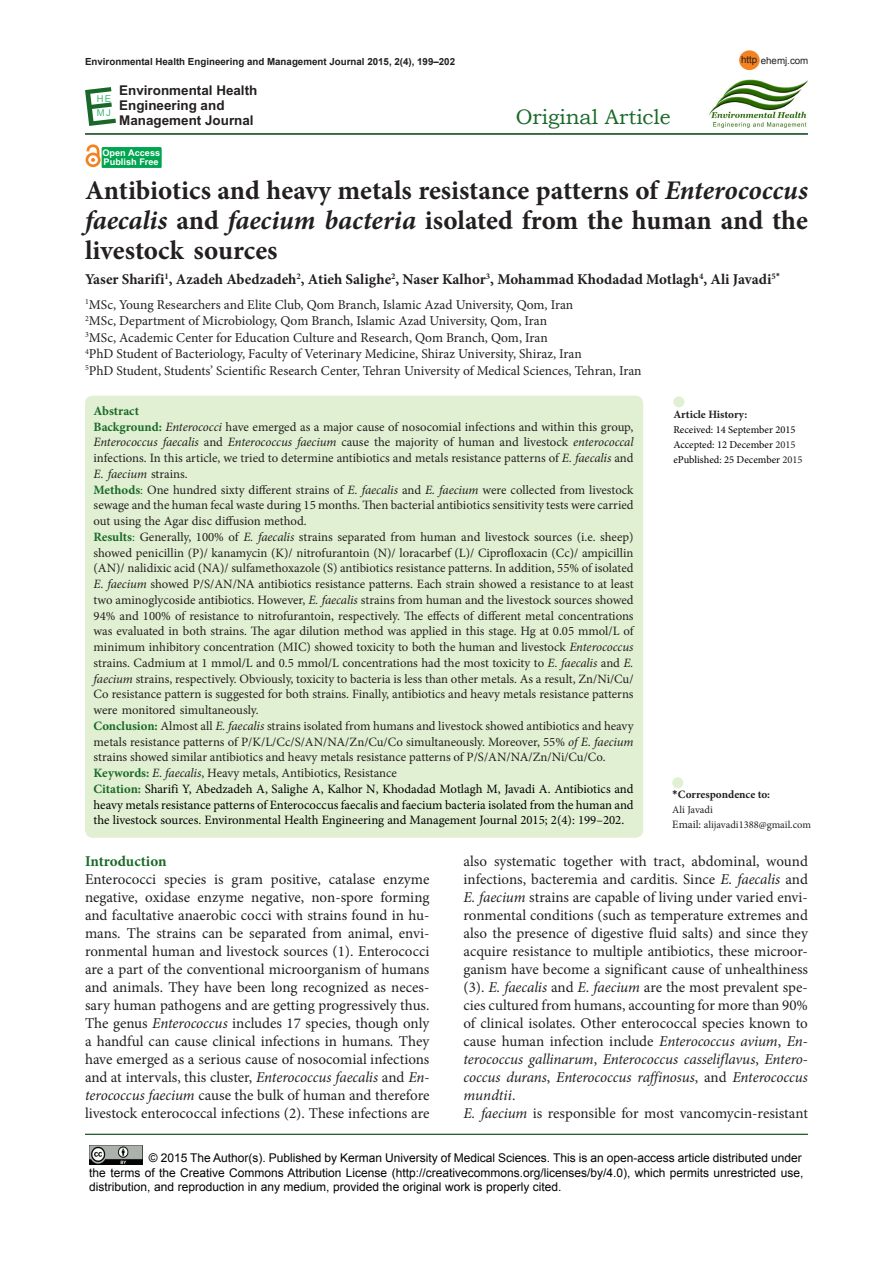
<style>
.page{position:relative;width:893px;height:1263px;background:#fff}
.page>*{position:absolute;margin:0;border:0;box-sizing:border-box;transform-origin:0 0}
.Default{font:700 27px/30px "Minion Pro";color:#231f20;text-align:justify}
.t1{font:21px "Bookman Old Style";color:#196928}
.t2{font:15px/18px "Minion Pro";color:#231f20;text-align:justify}
.Default-2{font:700 15px "Minion Pro";color:#231f20}
.t3{font:700 15px "Minion Pro";letter-spacing:-.005em;color:#196928}
.Default-3{font:13.5px "Minion Pro";color:#231f20}
.t4{font:700 13.5px/15px "Arial";color:#231f20}
.Default-4{font:12.75px/15.8px "Minion Pro";letter-spacing:-.005em;color:#231f20;text-align:justify}
.Default-5{font:12.75px/15.8px "Minion Pro";color:#000;text-align:justify}
.Default-6{font:700 12.75px "Minion Pro";color:#196928}
.t5{font:12px/14.4px "Arial";color:#010202}
.t6{font:700 11.25px "Minion Pro";color:#231f20}
.t7{font:10.5px "Minion Pro";color:#000}
.t8{font:10.5px "Minion Pro";color:#231f20}
.t9{font:700 9.75px "Arial";color:#231f20}
.t10{font:9.75px "Arial";color:#231f20}
.t11{font:9.45px/14.5px "Arial";color:#41b977}
.t12{font:700 9.15px/9px "Arial";color:#fff}
.s1{font-style:italic}
.s2{font-weight:700;color:#196928}
.s3{color:#196928}
.s4{font-family:"Calibri"}
.s5{color:#231f20}
.s6{font-size:11.25px}
</style>
<div class="page">
<div style="left:85px;top:396px;width:558px;height:442px;background:#e1f0d2;border-radius:8px"></div>
<div style="left:672px;top:777px;width:11px;height:11px;background:#e1f0d2;border-radius:50%"></div>
<div style="left:673px;top:396px;width:11px;height:11px;background:#e1f0d2;border-radius:50%"></div>
<hr style="left:85px;top:1134px;width:723px;height:1px;background:#00410f">
<img style="left:89px;top:1145px;width:54px;height:19px">
<hr style="left:85px;top:133px;width:723px;height:2px;background:#00410f">
<svg style="left:85px;top:87px;width:31px;height:39px"></svg>
<div style="left:739px;top:50px;width:21px;height:20px;background:#f58220;border-radius:50%"></div>
<div style="left:102px;top:148px;width:59px;height:20px;background:#00a54f"></div>
<div style="left:102px;top:147px;width:59px;height:21px;border:1px solid #00a54f"></div>
<div style="left:86px;top:153px;width:15px;height:14px;border:3px solid #f58220;border-radius:50%"></div>
<svg style="left:85px;top:146px;width:16px;height:16px"></svg>
<img style="left:708px;top:79px;width:100px;height:50px">
<p class="t9" style="left:85px;top:55px;width:372px">Environmental Health Engineering and Management Journal 2015, 2(4), 199–202</p>
<p class="t4" style="left:119px;top:83px;width:140px">Environmental Health<br>Engineering and<br>Management Journal</p>
<p class="t11" style="left:97px;top:91px;width:16px">HE<br>MJ</p>
<p class="t12" style="left:102px;top:149px;width:59px">Open Access<br>Publish Free</p>
<p class="t1" style="left:516px;top:103px;width:156px">Original Article</p>
<p class="t10" style="left:741px;top:54px;width:69px">http ehemj.com</p>
<p class="Default" style="left:85px;top:175px;width:724px">Antibiotics and heavy metals resistance patterns of <span class="s1">Enterococcus faecalis</span> and <span class="s1">faecium bacteria</span> isolated from the human and the livestock sources</p>
<p class="Default-2" style="left:85px;top:268px;width:697px">Yaser Sharifi<sup>1</sup>, Azadeh Abedzadeh<sup>2</sup>, Atieh Salighe<sup>2</sup>, Naser Kalhor<sup>3</sup>, Mohammad Khodadad Motlagh<sup>4</sup>, Ali Javadi<sup>5</sup><sup>*</sup></p>
<p class="Default-3" style="left:85px;top:295px;width:490px"><sup>1</sup>MSc, Young Researchers and Elite Club, Qom Branch, Islamic Azad University, Qom, Iran</p>
<p class="Default-3" style="left:85px;top:312px;width:464px"><sup>2</sup>MSc, Department of Microbiology, Qom Branch, Islamic Azad University, Qom, Iran</p>
<p class="Default-3" style="left:85px;top:328px;width:464px"><sup>3</sup>MSc, Academic Center for Education Culture and Research, Qom Branch, Qom, Iran</p>
<p class="Default-3" style="left:85px;top:345px;width:498px"><sup>4</sup>PhD Student of Bacteriology, Faculty of Veterinary Medicine, Shiraz University, Shiraz, Iran</p>
<p class="Default-3" style="left:85px;top:361px;width:558px"><sup>5</sup>PhD Student, Students’ Scientific Research Center, Tehran University of Medical Sciences, Tehran, Iran</p>
<p class="Default-6" style="left:94px;top:402px;width:47px">Abstract</p>
<p class="Default-4" style="left:94px;top:419px;width:542px"><span class="s2">Background:</span> <span class="s1">Enterococci</span> have emerged as a major cause of nosocomial infections and within this group, <span class="s1">Enterococcus faecalis</span> and <span class="s1">Enterococcus faecium</span> cause the majority of human and livestock <span class="s1">enterococcal </span>infections. In this article, we tried to determine antibiotics and metals resistance patterns of <span class="s1">E. faecalis</span> and <span class="s1">E. faecium</span> strains.</p>
<p class="Default-4" style="left:94px;top:482px;width:542px"><span class="s2">Methods</span><span class="s3">:</span> One hundred sixty different strains of <span class="s1">E. faecalis</span> and <span class="s1">E. faecium</span> were collected from livestock sewage and the human fecal waste during 15 months. Then bacterial antibiotics sensitivity tests were carried out using the Agar disc diffusion method.</p>
<p class="Default-4" style="left:94px;top:529px;width:542px"><span class="s2">Results</span><span class="s3">:</span> Generally, 100% of <span class="s1">E. faecalis</span> strains separated from human and livestock sources (i.e. sheep) showed penicillin (P)/ kanamycin (K)/ nitrofurantoin (N)/ loracarbef (L)/ Ciprofloxacin (Cc)/ ampicillin (AN)/ nalidixic acid (NA)/ sulfamethoxazole (S) antibiotics resistance patterns. In addition, 55% of isolated <span class="s1">E. faecium</span> showed P/S/AN/NA antibiotics resistance patterns. Each strain showed a resistance to at least two aminoglycoside antibiotics. However, <span class="s1">E. faecalis</span> strains from human and the livestock sources showed 94% and 100% of resistance to nitrofurantoin, respectively. The effects of different metal concentrations was evaluated in both strains. The agar dilution method was applied in this stage. Hg at 0.05 mmol/L of minimum inhibitory concentration (MIC) showed toxicity to both the human and livestock <span class="s1">Enterococcus </span>strains. Cadmium at 1 mmol/L and 0.5 mmol/L concentrations had the most toxicity to <span class="s1">E. faecalis</span> and <span class="s1">E. faecium</span> strains, respectively. Obviously, toxicity to bacteria is less than other metals. As a result, Zn/Ni/Cu/ Co resistance pattern is suggested for both strains. Finally, antibiotics and heavy metals resistance patterns were monitored simultaneously.</p>
<p class="Default-4" style="left:94px;top:718px;width:542px"><span class="s2">Conclusion:</span> Almost all <span class="s1">E. faecalis</span> strains isolated from humans and livestock showed antibiotics and heavy metals resistance patterns of P/K/L/Cc/S/AN/NA/Zn/Cu/Co simultaneously. Moreover, 55% <span class="s1">of E. faecium </span>strains showed similar antibiotics and heavy metals resistance patterns of P/S/AN/NA/Zn/Ni/Cu/Co.</p>
<p class="Default-4" style="left:94px;top:765px;width:305px"><span class="s2">Keywords:</span> <span class="s1">E. faecalis</span>, Heavy metals, Antibiotics, Resistance</p>
<p class="Default-5" style="left:94px;top:781px;width:542px"><span class="s2">Citation:</span> Sharifi Y, Abedzadeh A, Salighe A, Kalhor N, Khodadad Motlagh M, Javadi A. Antibiotics and heavy metals resistance patterns of Enterococcus faecalis and faecium bacteria isolated from the human and the livestock sources. Environmental Health Engineering and Management Journal 2015; 2(4): 199–202.</p>
<p class="t6" style="left:672px;top:787px;width:99px"><span class="s4">*</span>Correspondence to:</p>
<p class="t6" style="left:673px;top:407px;width:76px">Article History:</p>
<p class="t7" style="left:673px;top:423px;width:124px">Received: 14 September 2015</p>
<p class="t7" style="left:673px;top:438px;width:124px">Accepted: 12 December <span class="s5">2015</span></p>
<p class="t7" style="left:673px;top:453px;width:131px">ePublished: 25 December <span class="s5">2015</span></p>
<p class="t8" style="left:672px;top:803px;width:42px">Ali Javadi</p>
<p class="t8" style="left:672px;top:818px;width:140px"><span class="s6">Email:</span> alijavadi1388@gmail.com</p>
<p class="t2" style="left:463px;top:853px;width:346px">also systematic together with tract, abdominal, wound infections, bacteremia and carditis. Since <span class="s1">E. faecalis</span> and <span class="s1">E. faecium</span> strains are capable of living under varied envi&shy;ronmental conditions (such as temperature extremes and also the presence of digestive fluid salts) and since they acquire resistance to multiple antibiotics, these microor&shy;ganism have become a significant cause of unhealthiness (3). <span class="s1">E. faecalis</span> and <span class="s1">E. faecium</span> are the most prevalent spe&shy;cies cultured from humans, accounting for more than 90% of clinical isolates. Other enterococcal species known to cause human infection include <span class="s1">Enterococcus avium</span>, <span class="s1">En&shy;terococcus gallinarum</span>, <span class="s1">Enterococcus casseliflavus</span>, <span class="s1">Entero&shy;coccus durans</span>, <span class="s1">Enterococcus raffinosus</span>, and <span class="s1">Enterococcus mundtii</span>.</p>
<p class="t2" style="left:463px;top:1105px;width:346px"><span class="s1">E. faecium</span> is responsible for most vancomycin-resistant</p>
<p class="t5" style="left:89px;top:1151px;width:715px;text-indent:60px">© 2015 The Author(s). Published by Kerman University of Medical Sciences. This is an open-access article distributed under the terms of the Creative Commons Attribution License (http://creativecommons.org/licenses/by/4.0), which permits unrestricted use, distribution, and reproduction in any medium, provided the original work is properly cited.</p>
<p class="t3" style="left:85px;top:851px;width:83px">Introduction</p>
<p class="t2" style="left:85px;top:871px;width:346px">Enterococci species is gram positive, catalase enzyme negative, oxidase enzyme negative, non-spore forming and facultative anaerobic cocci with strains found in hu&shy;mans. The strains can be separated from animal, envi&shy;ronmental human and livestock sources (1). Enterococci are a part of the conventional microorganism of humans and animals. They have been long recognized as neces&shy;sary human pathogens and are getting progressively thus.<br>The genus <span class="s1">Enterococcus</span> includes 17 species, though only a handful can cause clinical infections in humans<span class="s1">.</span> They have emerged as a serious cause of nosocomial infections and at intervals, this cluster, <span class="s1">Enterococcus faecalis</span> and <span class="s1">En&shy;terococcus faecium</span> cause the bulk of human and therefore livestock enterococcal infections (2). These infections are</p>
</div>
